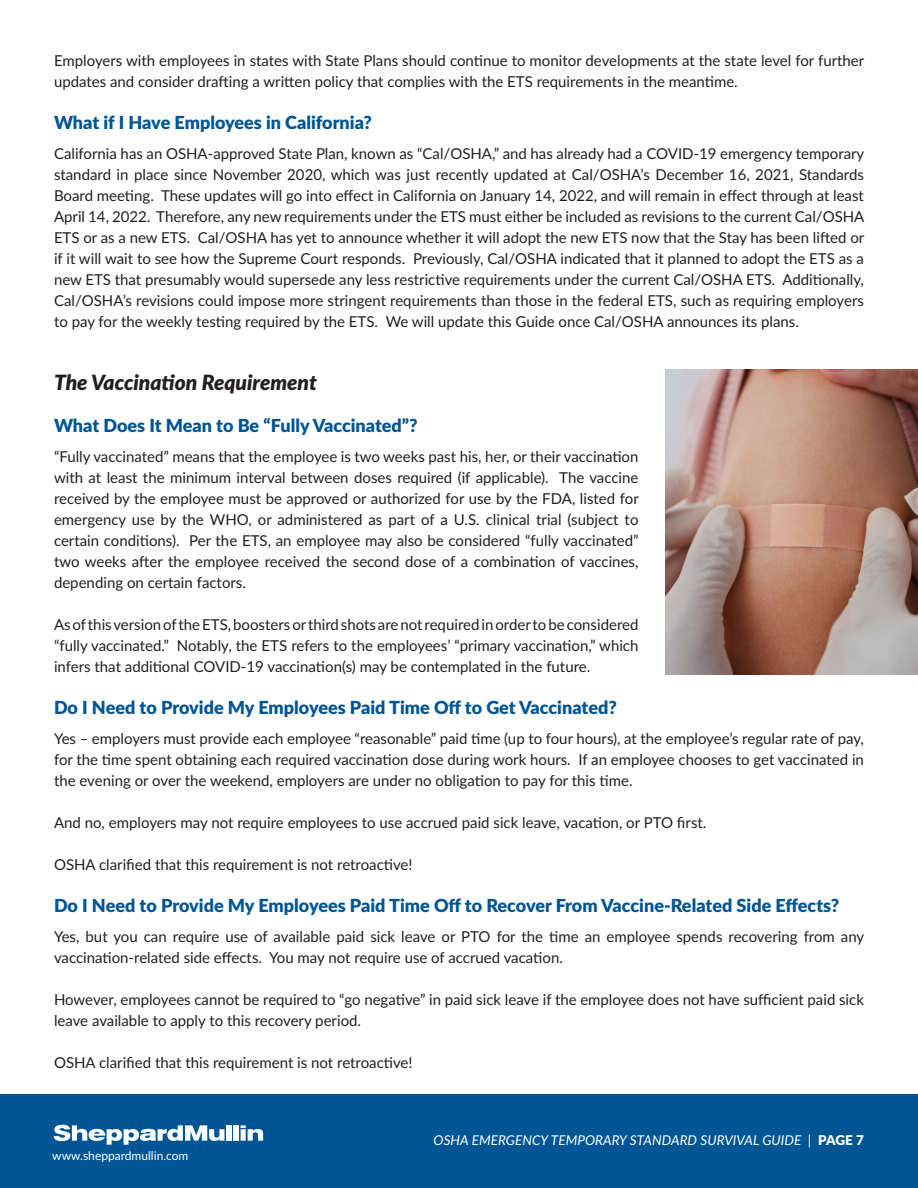
<style>
.page{position:relative;width:918px;height:1188px;background:#fff}
.page>*{position:absolute;margin:0;border:0;box-sizing:border-box;transform-origin:0 0}
.t1{font:italic 900 21px "Lato";color:#231f20}
.t2{font:900 18px "Lato";color:#005595}
.t3{font:15px/21px "Lato";color:#231f20;text-align:justify}
.t4{font:italic 13.5px "Lato";letter-spacing:.005em;color:#fff}
.t5{font:12px "Lato";color:#fff}
.s1{font-weight:900;font-style:normal}
</style>
<div class="page">
<div style="left:0;top:1095px;width:918px;height:93px;background:#005595"></div>
<svg style="left:54px;top:1125px;width:171px;height:20px"></svg>
<div style="left:226px;top:1125px;width:6px;height:16px;background:#fff"></div>
<div style="left:234px;top:1125px;width:5px;height:16px;background:#fff"></div>
<svg style="left:241px;top:1125px;width:22px;height:16px"></svg>
<img style="left:666px;top:370px;width:252px;height:305px">
<p class="t3" style="left:54px;top:49px;width:812px">Employers with employees in states with State Plans should continue to monitor developments at the state level for further updates and consider drafting a written policy that complies with the ETS requirements in the meantime.</p>
<p class="t2" style="left:54px;top:109px;width:320px">What if I Have Employees in California?</p>
<p class="t3" style="left:54px;top:142px;width:812px">California has an OSHA-approved State Plan, known as “Cal/OSHA,” and has already had a COVID-19 emergency temporary standard in place since November 2020, which was just recently updated at Cal/OSHA’s December 16, 2021, Standards Board meeting. These updates will go into effect in California on January 14, 2022, and will remain in effect through at least April 14, 2022. Therefore, any new requirements under the ETS must either be included as revisions to the current Cal/OSHA ETS or as a new ETS. Cal/OSHA has yet to announce whether it will adopt the new ETS now that the Stay has been lifted or if it will wait to see how the Supreme Court responds. Previously, Cal/OSHA indicated that it planned to adopt the ETS as a new ETS that presumably would supersede any less restrictive requirements under the current Cal/OSHA ETS. Additionally, Cal/OSHA’s revisions could impose more stringent requirements than those in the federal ETS, such as requiring employers to pay for the weekly testing required by the ETS. We will update this Guide once Cal/OSHA announces its plans.</p>
<p class="t1" style="left:54px;top:367px;width:264px">The Vaccination Requirement</p>
<p class="t2" style="left:54px;top:412px;width:365px">What Does It Mean to Be “Fully Vaccinated”?</p>
<p class="t3" style="left:54px;top:445px;width:586px">“Fully vaccinated” means that the employee is two weeks past his, her, or their vaccination with at least the minimum interval between doses required (if applicable). The vaccine received by the employee must be approved or authorized for use by the FDA, listed for emergency use by the WHO, or administered as part of a U.S. clinical trial (subject to certain conditions). Per the ETS, an employee may also be considered “fully vaccinated” two weeks after the employee received the second dose of a combination of vaccines, depending on certain factors.</p>
<p class="t3" style="left:54px;top:613px;width:586px">As of this version of the ETS, boosters or third shots are not required in order to be considered “fully vaccinated.” Notably, the ETS refers to the employees’ “primary vaccination,” which infers that additional COVID-19 vaccination(s) may be contemplated in the future.</p>
<p class="t2" style="left:54px;top:694px;width:564px">Do I Need to Provide My Employees Paid Time Off to Get Vaccinated?</p>
<p class="t3" style="left:54px;top:727px;width:811px">Yes – employers must provide each employee “reasonable” paid time (up to four hours), at the employee’s regular rate of pay, for the time spent obtaining each required vaccination dose during work hours. If an employee chooses to get vaccinated in the evening or over the weekend, employers are under no obligation to pay for this time.</p>
<p class="t3" style="left:54px;top:811px;width:654px">And no, employers may not require employees to use accrued paid sick leave, vacation, or PTO first.</p>
<p class="t3" style="left:54px;top:853px;width:360px">OSHA clarified that this requirement is not retroactive!</p>
<p class="t2" style="left:54px;top:892px;width:787px">Do I Need to Provide My Employees Paid Time Off to Recover From Vaccine-Related Side Effects?</p>
<p class="t3" style="left:54px;top:925px;width:812px">Yes, but you can require use of available paid sick leave or PTO for the time an employee spends recovering from any vaccination-related side effects. You may not require use of accrued vacation.</p>
<p class="t3" style="left:54px;top:988px;width:811px">However, employees cannot be required to “go negative” in paid sick leave if the employee does not have sufficient paid sick leave available to apply to this recovery period.</p>
<p class="t3" style="left:54px;top:1051px;width:360px">OSHA clarified that this requirement is not retroactive!</p>
<p class="t5" style="left:52px;top:1147px;width:138px">www.sheppardmullin.com</p>
<p class="t4" style="left:434px;top:1130px;width:432px">OSHA EMERGENCY TEMPORARY STANDARD SURVIVAL GUIDE | <span class="s1">PAGE 7</span></p>
</div>
